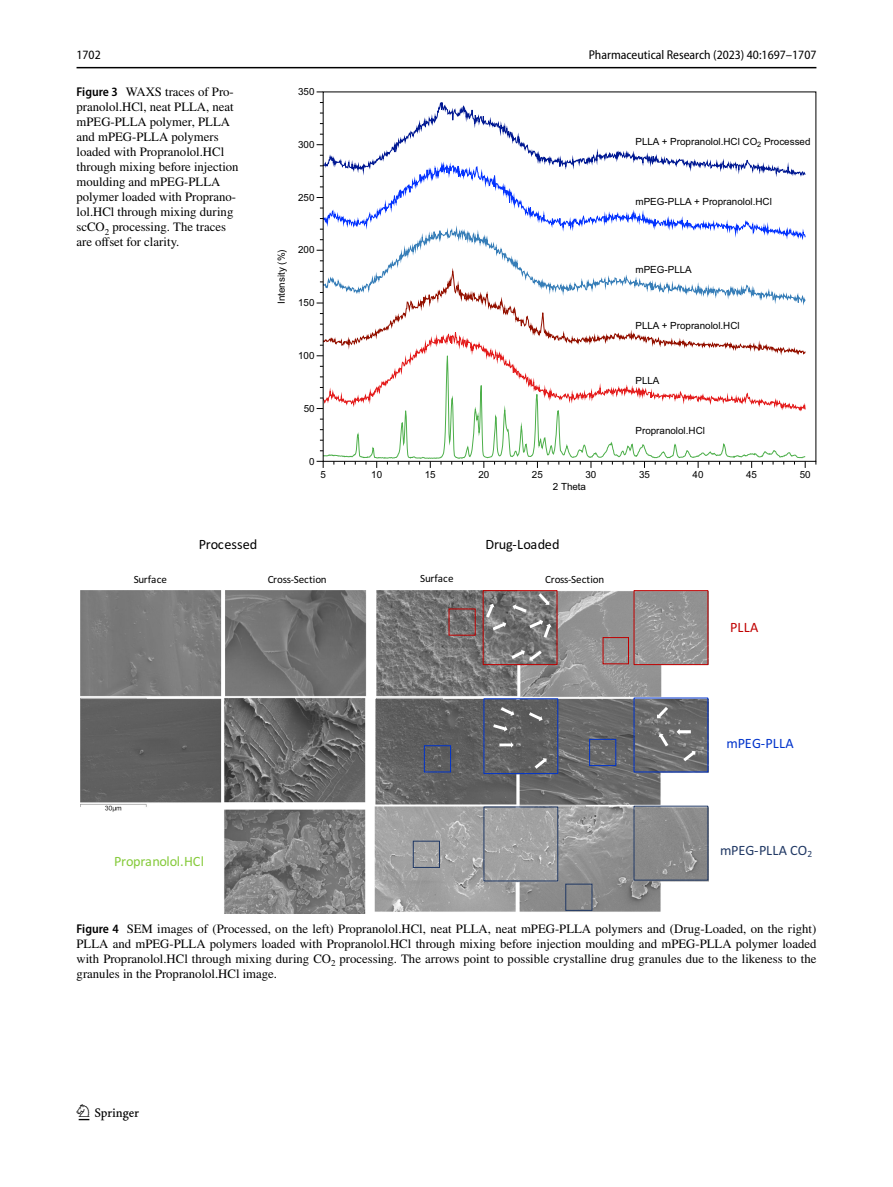
<style>
.page{position:relative;width:893px;height:1187px;background:#fff}
.page>*{position:absolute;margin:0;border:0;box-sizing:border-box;transform-origin:0 0}
.t1{font:22.5px "Springnew Regular 2";color:#000}
.t2{font:14.25px "Calibri 2";letter-spacing:-.005em;color:#000}
.t3{font:14.25px "Calibri 2";letter-spacing:-.02em;color:#85ca3a}
.t4{font:14.25px "Calibri 2";letter-spacing:.01em;color:#203864}
.t5{font:14.25px "Calibri 2";color:#03c}
.t6{font:14.25px "Calibri 2";color:#c00000}
.t7{font:12.75px/15px "STIX";color:#000}
.t8{font:semi-condensed 12.75px "Myriad Pro";color:#000}
.t9{font:11.1px "Calibri 2";letter-spacing:-.015em;color:#000}
.t10{font:9.9px "Arial MT2";color:#000}
.s1{font-family:"Myriad Pro";font-weight:600;font-stretch:semi-condensed}
</style>
<div class="page">
<hr style="left:77px;top:67px;width:739px;height:1px;background:#000">
<svg style="left:317px;top:461px;width:7px;height:7px"></svg>
<svg style="left:323px;top:91px;width:493px;height:371px"></svg>
<img style="left:81px;top:590px;width:627px;height:323px">
<svg style="left:448px;top:608px;width:28px;height:28px"></svg>
<svg style="left:424px;top:745px;width:27px;height:27px"></svg>
<svg style="left:412px;top:840px;width:28px;height:28px"></svg>
<svg style="left:483px;top:806px;width:76px;height:75px;background:#9e9fa1"></svg>
<svg style="left:602px;top:590px;width:107px;height:75px;background:#999090"></svg>
<svg style="left:589px;top:738px;width:28px;height:28px"></svg>
<svg style="left:565px;top:883px;width:28px;height:28px"></svg>
<svg style="left:633px;top:805px;width:76px;height:75px;background:#88898b"></svg>
<svg style="left:483px;top:698px;width:76px;height:76px;background:#62646c"></svg>
<svg style="left:633px;top:697px;width:76px;height:75px;background:#6d7077"></svg>
<svg style="left:482px;top:590px;width:76px;height:75px;background:#837979"></svg>
<p class="t8" style="left:77px;top:48px;width:26px">1702</p>
<p class="t8" style="left:589px;top:48px;width:229px">Pharmaceutical Research (2023) 40:1697–1707</p>
<p class="t7" style="left:77px;top:85px;width:164px"><span class="s1">Figure 3</span> WAXS traces of Pro&shy;pranolol.HCl, neat PLLA, neat mPEG-PLLA polymer, PLLA and mPEG-PLLA polymers loaded with Propranolol.HCl through mixing before injection moulding and mPEG-PLLA polymer loaded with Proprano&shy;lol.HCl through mixing during scCO<sub>2</sub> processing. The traces are offset for clarity.</p>
<p class="t10" style="left:298px;top:85px;width:18px">350</p>
<p class="t10" style="left:298px;top:138px;width:18px">300</p>
<p class="t10" style="left:635px;top:134px;width:177px">PLLA + Propranolol.HCl CO<sub>2</sub> Processed</p>
<p class="t10" style="left:298px;top:190px;width:18px">250</p>
<p class="t10" style="left:635px;top:195px;width:138px">mPEG-PLLA + Propranolol.HCl</p>
<p class="t10" style="left:275px;top:304px;width:56px;rotate:-90deg">Intensity (%)</p>
<p class="t10" style="left:298px;top:243px;width:18px">200</p>
<p class="t10" style="left:298px;top:296px;width:18px">150</p>
<p class="t10" style="left:298px;top:348px;width:18px">100</p>
<p class="t10" style="left:304px;top:401px;width:12px">50</p>
<p class="t10" style="left:309px;top:454px;width:7px">0</p>
<p class="t10" style="left:635px;top:262px;width:58px">mPEG-PLLA</p>
<p class="t10" style="left:635px;top:319px;width:106px">PLLA + Propranolol.HCl</p>
<p class="t10" style="left:635px;top:373px;width:26px">PLLA</p>
<p class="t10" style="left:635px;top:424px;width:71px">Propranolol.HCl</p>
<p class="t10" style="left:320px;top:468px;width:7px">5</p>
<p class="t10" style="left:371px;top:468px;width:12px">10</p>
<p class="t10" style="left:425px;top:468px;width:12px">15</p>
<p class="t10" style="left:478px;top:468px;width:12px">20</p>
<p class="t10" style="left:532px;top:468px;width:12px">25</p>
<p class="t10" style="left:585px;top:468px;width:12px">30</p>
<p class="t10" style="left:639px;top:468px;width:12px">35</p>
<p class="t10" style="left:693px;top:468px;width:12px">40</p>
<p class="t10" style="left:746px;top:468px;width:12px">45</p>
<p class="t10" style="left:800px;top:468px;width:12px">50</p>
<p class="t10" style="left:553px;top:479px;width:35px">2 Theta</p>
<p class="t2" style="left:199px;top:534px;width:60px">Processed</p>
<p class="t2" style="left:485px;top:534px;width:76px">Drug-Loaded</p>
<p class="t9" style="left:134px;top:571px;width:35px">Surface</p>
<p class="t9" style="left:268px;top:572px;width:61px">Cross-Section</p>
<p class="t9" style="left:420px;top:571px;width:35px">Surface</p>
<p class="t9" style="left:545px;top:571px;width:60px">Cross-Section</p>
<p class="t3" style="left:114px;top:851px;width:91px">Propranolol.HCl</p>
<p class="t6" style="left:730px;top:617px;width:30px">PLLA</p>
<p class="t5" style="left:727px;top:733px;width:69px">mPEG-PLLA</p>
<p class="t4" style="left:720px;top:839px;width:94px">mPEG-PLLA CO<sub>2</sub></p>
<p class="t7" style="left:77px;top:921px;width:741px;text-align:justify"><span class="s1">Figure 4</span> SEM images of (Processed, on the left) Propranolol.HCl, neat PLLA, neat mPEG-PLLA polymers and (Drug-Loaded, on the right)<br>PLLA and mPEG-PLLA polymers loaded with Propranolol.HCl through mixing before injection moulding and mPEG-PLLA polymer loaded with Propranolol.HCl through mixing during CO<sub>2</sub> processing. The arrows point to possible crystalline drug granules due to the likeness to the granules in the Propranolol.HCl image.</p>
<h1 class="t1" style="left:79px;top:1104px;width:62px">1 3</h1>
</div>
